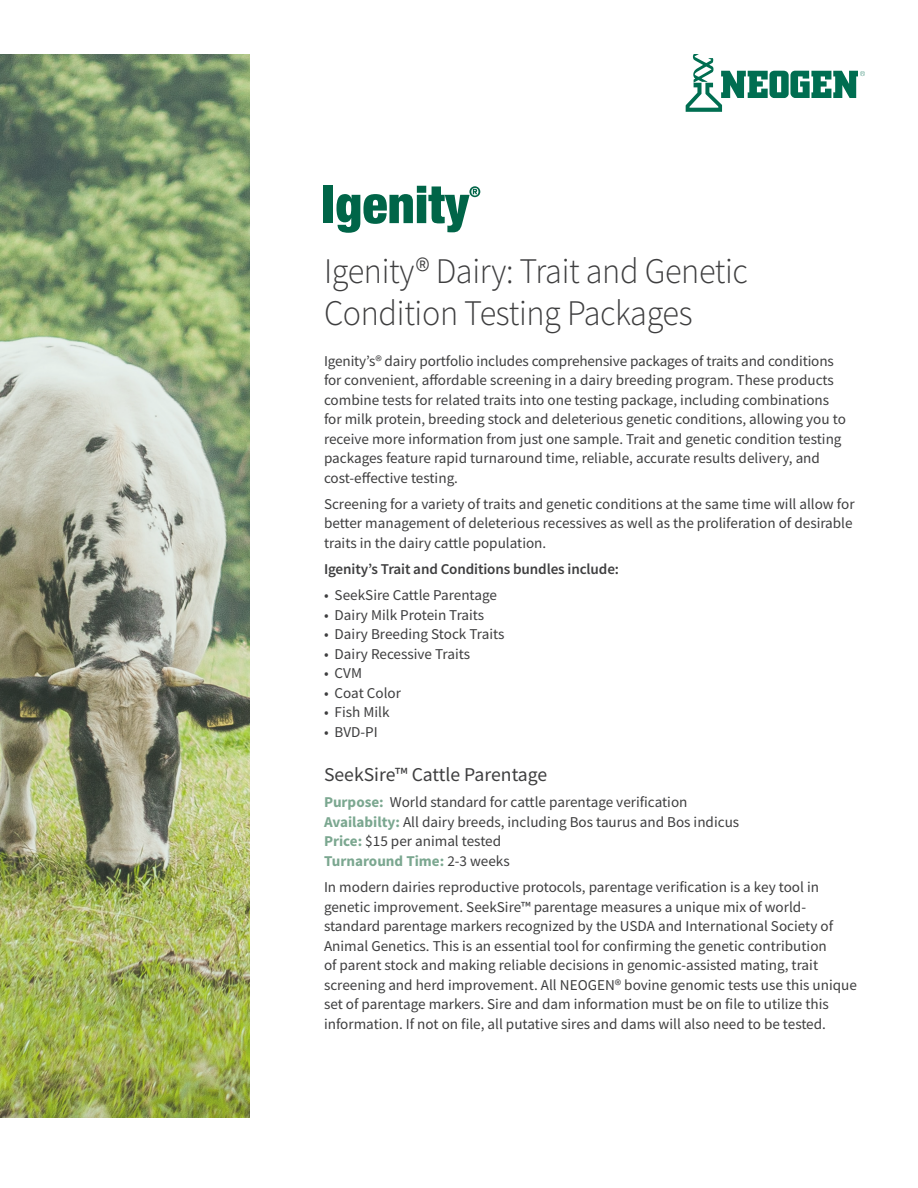
<style>
.page{position:relative;width:918px;height:1188px;background:#fff}
.page>*{position:absolute;margin:0;border:0;box-sizing:border-box;transform-origin:0 0}
.t1{font:300 36px/42px "Source Sans Pro";letter-spacing:-.01em;color:#3e3e3f;scale:.95 1}
.t2{font:19.5px "Source Sans Pro";color:#3e3e3f}
.t3{font:15px/19.5px "Source Sans Pro";color:#3e3e3f}
.t4{font:600 15px "Source Sans Pro";letter-spacing:-.01em;color:#3e3e3f}
.t5{font:700 15px "Source Sans Pro";color:#7ba790}
.s1{font-weight:700;color:#7ba790}
.s2{font-weight:400;color:#3e3e3f}
</style>
<div class="page">
<svg style="left:686px;top:54px;width:179px;height:58px"></svg>
<img style="left:0;top:54px;width:250px;height:1064px">
<div style="left:324px;top:186px;width:9px;height:37px;background:#006548"></div>
<svg style="left:337px;top:186px;width:143px;height:47px"></svg>
<p class="t1" style="left:324px;top:250px;width:448px">Igenity® Dairy: Trait and Genetic<br>Condition Testing Packages</p>
<p class="t3" style="left:324px;top:351px;width:523px">Igenity’s® dairy portfolio includes comprehensive packages of traits and conditions for convenient, affordable screening in a dairy breeding program. These products combine tests for related traits into one testing package, including combinations for milk protein, breeding stock and deleterious genetic conditions, allowing you to receive more information from just one sample. Trait and genetic condition testing packages feature rapid turnaround time, reliable, accurate results delivery, and cost-effective testing.</p>
<p class="t3" style="left:324px;top:494px;width:532px">Screening for a variety of traits and genetic conditions at the same time will allow for better management of deleterious recessives as well as the proliferation of desirable traits in the dairy cattle population.</p>
<p class="t4" style="left:324px;top:559px;width:297px">Igenity’s Trait and Conditions bundles include:</p>
<p class="t3" style="left:324px;top:586px;width:175px">• SeekSire Cattle Parentage</p>
<p class="t3" style="left:324px;top:605px;width:162px">• Dairy Milk Protein Traits</p>
<p class="t3" style="left:324px;top:625px;width:182px">• Dairy Breeding Stock Traits</p>
<p class="t3" style="left:324px;top:644px;width:148px">• Dairy Recessive Traits</p>
<p class="t3" style="left:324px;top:664px;width:40px">• CVM</p>
<p class="t3" style="left:324px;top:683px;width:79px">• Coat Color</p>
<p class="t3" style="left:324px;top:703px;width:67px">• Fish Milk</p>
<p class="t3" style="left:324px;top:722px;width:55px">• BVD-PI</p>
<p class="t2" style="left:324px;top:762px;width:225px">SeekSire™ Cattle Parentage</p>
<p class="t3" style="left:324px;top:793px;width:365px"><span class="s1">Purpose:</span> World standard for cattle parentage verification</p>
<p class="t3" style="left:324px;top:812px;width:417px"><span class="s1">Availabilty:</span> All dairy breeds, including Bos taurus and Bos indicus</p>
<p class="t3" style="left:324px;top:832px;width:179px"><span class="s1">Price:</span> $15 per animal tested</p>
<p class="t5" style="left:324px;top:851px;width:187px">Turnaround Time: <span class="s2">2-3 weeks</span></p>
<p class="t3" style="left:324px;top:877px;width:534px">In modern dairies reproductive protocols, parentage verification is a key tool in genetic improvement. SeekSire™ parentage measures a unique mix of world&shy;standard parentage markers recognized by the USDA and International Society of Animal Genetics. This is an essential tool for confirming the genetic contribution<br>of parent stock and making reliable decisions in genomic-assisted mating, trait screening and herd improvement. All NEOGEN® bovine genomic tests use this unique set of parentage markers. Sire and dam information must be on file to utilize this information. If not on file, all putative sires and dams will also need to be tested.</p>
</div>
